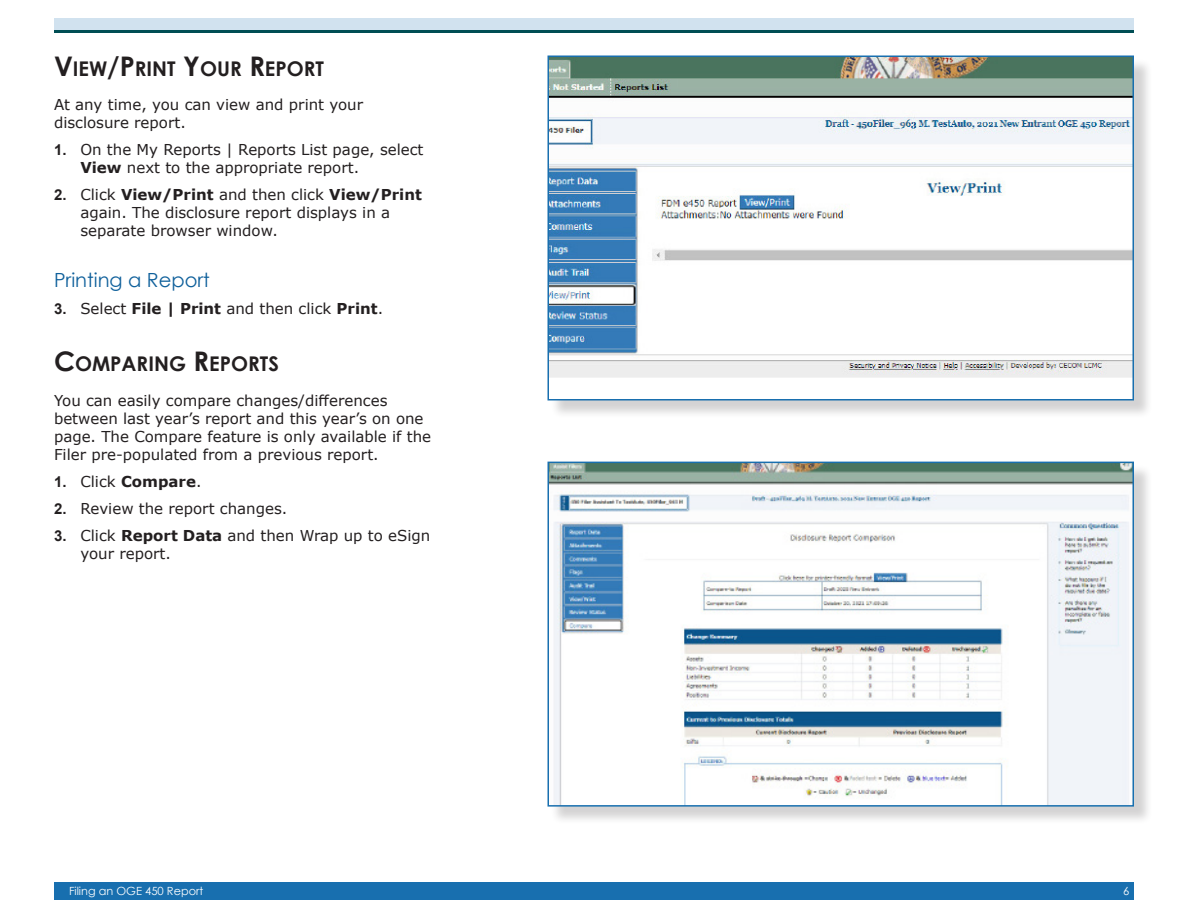
<style>
.page{position:relative;width:1188px;height:918px;background:#fff}
.page>*{position:absolute;margin:0;border:0;box-sizing:border-box;transform-origin:0 0}
.Heading_2{font:700 20.25px "Century Gothic";color:#231f20}
.Heading_3{font:19.5px "Century Gothic";color:#0f609b}
.Text_Paragraph{font:15px/18px "Verdana";color:#231f20}
.t1{font:700 15px "Verdana";color:#231f20}
.t2{font:11.25px "Century Gothic";color:#fff}
.s1{font-size:27px}
.s2{font-family:"Arial";font-weight:700}
.s3{font-weight:700}
.s4{font-family:"Arial"}
.s5{font-weight:400}
</style>
<div class="page">
<div style="left:54px;top:882px;width:1080px;height:18px;background:#186faf"></div>
<div style="left:54px;top:18px;width:1080px;height:12px;background:#d1e2ef"></div>
<hr style="left:54px;top:30px;width:1080px;height:3px;background:#004e54">
<div style="left:550px;top:58px;width:603px;height:361px;background:#231f20;opacity:.2"></div>
<img style="left:551px;top:59px;width:580px;height:338px">
<div style="left:548px;top:56px;width:586px;height:344px;border:2px solid #186faf"></div>
<div style="left:550px;top:464px;width:603px;height:361px;background:#231f20;opacity:.2"></div>
<img style="left:551px;top:465px;width:580px;height:339px">
<div style="left:548px;top:462px;width:586px;height:345px;border:2px solid #186faf"></div>
<p class="Heading_2" style="left:54px;top:53px;width:272px"><span class="s1">V</span>IEW<span class="s1">/P</span> RINT <span class="s1">Y</span>OUR <span class="s1">R</span>EPORT</p>
<p class="Text_Paragraph" style="left:54px;top:96px;width:311px">At any time, you can view and print your disclosure report.</p>
<p class="Text_Paragraph" style="left:80px;top:141px;width:345px;text-indent:-26px"><span class="s2">1.</span> On the My Reports | Reports List page, select<br><span class="s3">View</span> next to the appropriate report.</p>
<p class="Text_Paragraph" style="left:80px;top:186px;width:343px;text-indent:-26px"><span class="s2">2.</span> Click <span class="s3">View/Print</span> and then click <span class="s3">View/Print </span>again. The disclosure report displays in a separate browser window.</p>
<p class="Heading_3" style="left:54px;top:267px;width:157px">Printing a Report</p>
<p class="Text_Paragraph" style="left:54px;top:300px;width:331px"><span class="s2">3.</span> Select <span class="s3">File | Print</span> and then click <span class="s3">Print</span>.</p>
<p class="Heading_2" style="left:54px;top:349px;width:225px"><span class="s1">C</span>OMPARING <span class="s1">R</span>EPORTS</p>
<p class="Text_Paragraph" style="left:54px;top:391px;width:379px">You can easily compare changes/differences between last year’s report and this year’s on one page. The Compare feature is only available if the Filer pre-populated from a previous report.</p>
<p class="t1" style="left:54px;top:471px;width:149px"><span class="s4">1.</span> <span class="s5">Click</span> Compare<span class="s5">.</span></p>
<p class="Text_Paragraph" style="left:54px;top:499px;width:235px"><span class="s2">2.</span> Review the report changes.</p>
<p class="Text_Paragraph" style="left:80px;top:526px;width:351px;text-indent:-26px"><span class="s2">3.</span> Click <span class="s3">Report Data</span> and then Wrap up to eSign your report.</p>
<p class="t2" style="left:69px;top:883px;width:136px">Filing an OGE 450 Report</p>
<p class="t2" style="left:1123px;top:883px;width:8px">6</p>
</div>
